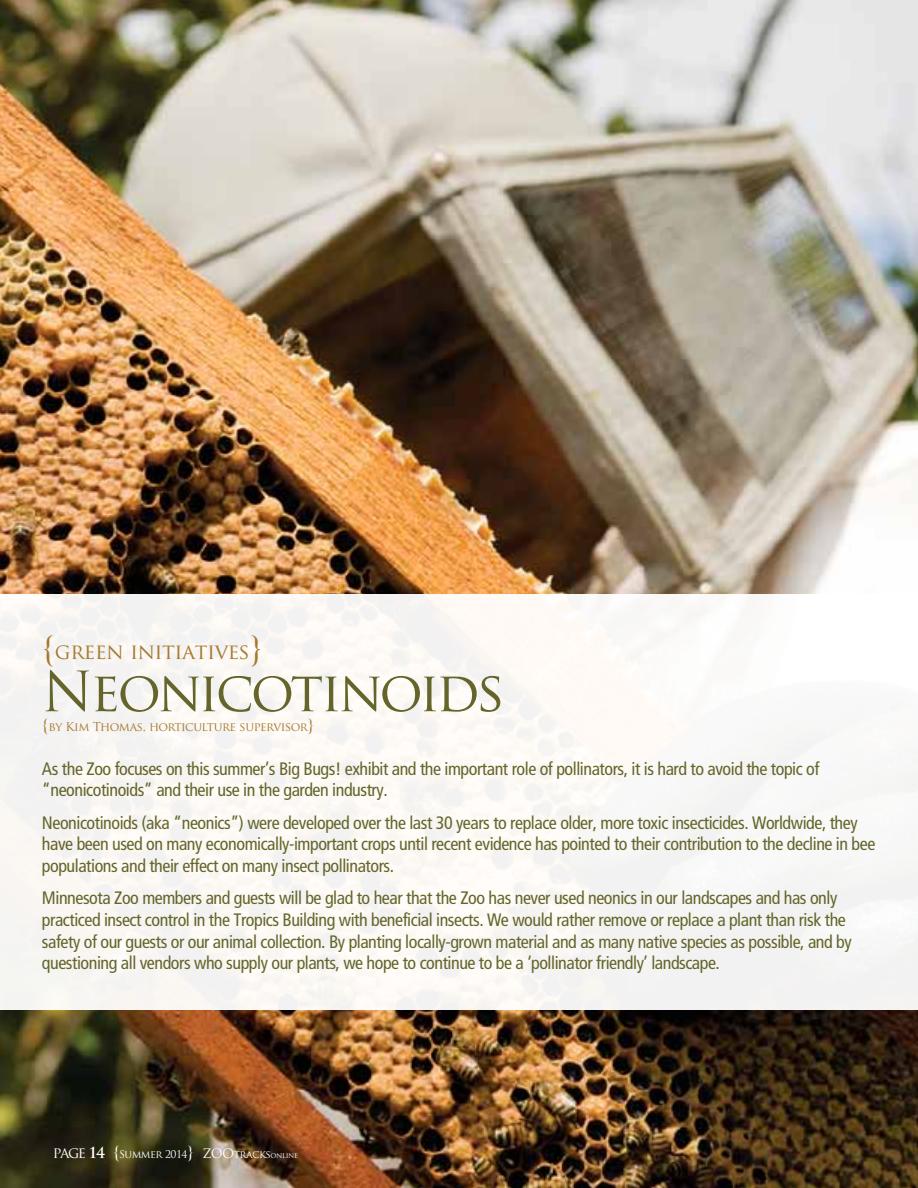
<style>
.page{position:relative;width:918px;height:1188px;background:#fff}
.page>*{position:absolute;margin:0;border:0;box-sizing:border-box;transform-origin:0 0}
.t1{font:54px "Trajan Pro";letter-spacing:-.065em;color:#65652b}
.t2{font:21px "Trajan Pro";letter-spacing:-.025em;color:#a6792c}
.t3{font:condensed 18px/21.6px "Frutiger";letter-spacing:-.025em;color:#65652b}
.t4{font:12px "Trajan Pro";letter-spacing:-.04em;color:#a6792c}
.t5{font:10.5px "Trajan Pro";letter-spacing:-.05em;color:#fff}
.s1{font-size:36px}
.s2{font-size:18px}
.s3{font-size:15px}
.s4{font-weight:700;font-size:15px}
.s5{font-size:7.5px}
</style>
<div class="page">
<img style="left:0;top:0;width:918px;height:1188px">
<div style="left:0;top:594px;width:918px;height:416px;background:#f9f7f4"></div>
<p class="t2" style="left:42px;top:639px;width:222px"><span class="s1">{</span>green initiatives<span class="s1">}</span></p>
<h1 class="t1" style="left:42px;top:661px;width:465px">Neonicotinoids</h1>
<p class="t4" style="left:42px;top:720px;width:273px"><span class="s2">{</span>by Kim Thomas, horticulture supervisor<span class="s2">}</span></p>
<p class="t3" style="left:42px;top:759px;width:779px">As the Zoo focuses on this summer’s Big Bugs! exhibit and the important role of pollinators, it is hard to avoid the topic of “neonicotinoids” and their use in the garden industry.</p>
<p class="t3" style="left:42px;top:813px;width:835px">Neonicotinoids (aka “neonics”) were developed over the last 30 years to replace older, more toxic insecticides. Worldwide, they have been used on many economically-important crops until recent evidence has pointed to their contribution to the decline in bee populations and their effect on many insect pollinators.</p>
<p class="t3" style="left:42px;top:889px;width:811px">Minnesota Zoo members and guests will be glad to hear that the Zoo has never used neonics in our landscapes and has only practiced insect control in the Tropics Building with beneficial insects. We would rather remove or replace a plant than risk the safety of our guests or our animal collection. By planting locally-grown material and as many native species as possible, and by questioning all vendors who supply our plants, we hope to continue to be a ‘pollinator friendly’ landscape.</p>
<p class="t5" style="left:53px;top:1148px;width:247px"><span class="s3">page</span> <span class="s4">14</span> <span class="s2">{</span>Summer 2014<span class="s2">}</span> <span class="s3">zoo</span>tracks<span class="s5">online</span></p>
</div>
